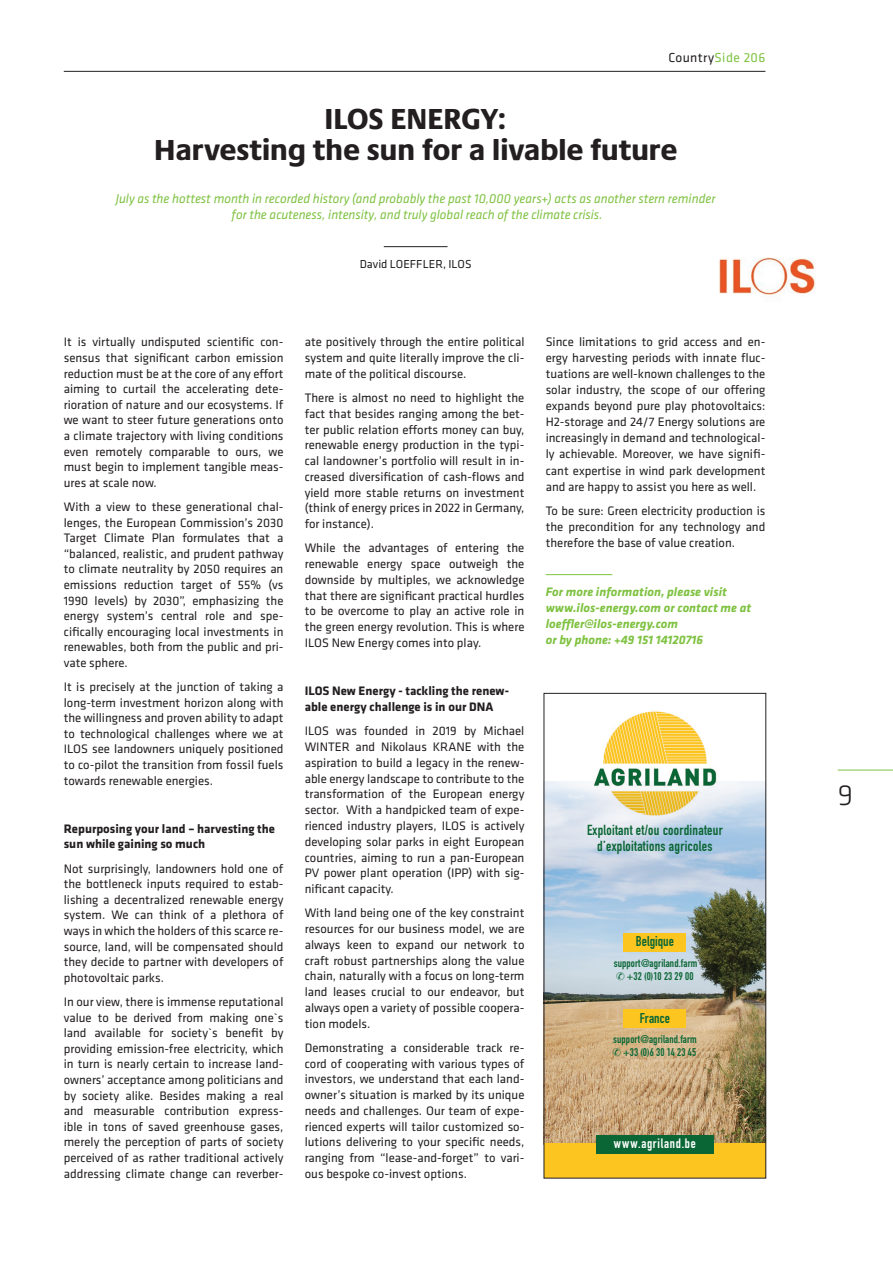
<style>
.page{position:relative;width:893px;height:1263px;background:#fff}
.page>*{position:absolute;margin:0;border:0;box-sizing:border-box;transform-origin:0 0}
.Default{font:800 30px/31.5px "Praxis Next";letter-spacing:-.015em;color:#231f20;text-align:center}
.t1{font:300 30px "Klavika";color:#231f20}
.t2{font:700 14.4px/15.6px "DIN Condensed";letter-spacing:.02em;color:#0b6635;text-align:center}
.t3{font:700 13.95px "DIN Condensed";color:#0b6635}
.GR_TITEL{font:italic 13.5px/16.5px "Klavika";letter-spacing:-.005em;color:#7fc241;text-align:center}
.t4{font:700 13.5px "DIN Condensed";letter-spacing:.055em;color:#fff}
.t5{font:13.5px "Klavika";letter-spacing:.03em;color:#231f20}
.t6{font:12.75px/15.6px "Klavika";color:#231f20;text-align:justify}
.t7{font:700 12.75px/15.6px "Klavika";color:#231f20}
.t8{font:italic 700 12.75px "Klavika";color:#7fc241}
.t9{font:12px "Klavika";letter-spacing:.005em;color:#231f20}
.t10{font:700 11.1px/13.6px "DIN Condensed";letter-spacing:.01em;color:#0b6635}
.s1{color:#7fc241}
</style>
<div class="page">
<hr style="left:838px;top:770px;width:55px;height:1px;background:#7fc241">
<hr style="left:546px;top:574px;width:66px;height:1px;background:#7fc241">
<hr style="left:64px;top:71px;width:701px;height:1px;background:#231f20">
<hr style="left:384px;top:246px;width:64px;height:1px;background:#231f20">
<img style="left:546px;top:781px;width:218px;height:363px">
<div style="left:544px;top:1144px;width:222px;height:34px;background:#fcc520"></div>
<img style="left:591px;top:711px;width:128px;height:106px">
<div style="left:624px;top:933px;width:62px;height:18px;background:#fcc520"></div>
<div style="left:596px;top:1135px;width:117px;height:18px;background:#0b6635"></div>
<div style="left:624px;top:1009px;width:62px;height:19px;background:#fcc520"></div>
<div style="left:544px;top:693px;width:222px;height:485px;border:1px solid #231f20"></div>
<img style="left:719px;top:257px;width:97px;height:38px">
<p class="t5" style="left:668px;top:51px;width:99px">Country<span class="s1">Side 206</span></p>
<p class="Default" style="left:154px;top:101px;width:525px">ILOS ENERGY:<br>Harvesting the sun for a livable future</p>
<p class="GR_TITEL" style="left:116px;top:190px;width:601px">July as the hottest month in recorded history (and probably the past 10,000 years+) acts as another stern reminder for the acuteness, intensity, and truly global reach of the climate crisis.</p>
<p class="t9" style="left:360px;top:258px;width:113px">David LOEFFLER, ILOS</p>
<p class="t6" style="left:64px;top:335px;width:221px">It is virtually undisputed scientific con&shy;sensus that significant carbon emission reduction must be at the core of any effort aiming to curtail the accelerating dete&shy;rioration of nature and our ecosystems. If we want to steer future generations onto a climate trajectory with living conditions even remotely comparable to ours, we must begin to implement tangible meas&shy;ures at scale now.</p>
<p class="t6" style="left:64px;top:499px;width:221px">With a view to these generational chal&shy;lenges, the European Commission’s 2030<br>Target Climate Plan formulates that a “balanced, realistic, and prudent pathway to climate neutrality by 2050 requires an emissions reduction target of 55% (vs 1990 levels) by 2030”, emphasizing the energy system’s central role and spe&shy;cifically encouraging local investments in renewables, both from the public and pri&shy;vate sphere.</p>
<p class="t6" style="left:64px;top:679px;width:221px">It is precisely at the junction of taking a long-term investment horizon along with the willingness and proven ability to adapt to technological challenges where we at ILOS see landowners uniquely positioned to co-pilot the transition from fossil fuels towards renewable energies.</p>
<p class="t7" style="left:64px;top:821px;width:213px">Repurposing your land – harvesting the sun while gaining so much</p>
<p class="t6" style="left:64px;top:861px;width:221px">Not surprisingly, landowners hold one of the bottleneck inputs required to estab&shy;lishing a decentralized renewable energy system. We can think of a plethora of ways in which the holders of this scarce re&shy;source, land, will be compensated should they decide to partner with developers of photovoltaic parks.</p>
<p class="t6" style="left:64px;top:994px;width:221px">In our view, there is immense reputational value to be derived from making one`s land available for society`s benefit by providing emission-free electricity, which in turn is nearly certain to increase land&shy;owners’ acceptance among politicians and by society alike. Besides making a real and measurable contribution express&shy;ible in tons of saved greenhouse gases, merely the perception of parts of society perceived of as rather traditional actively addressing climate change can reverber-</p>
<p class="t6" style="left:305px;top:334px;width:221px">ate positively through the entire political system and quite literally improve the cli&shy;mate of the political discourse.</p>
<p class="t6" style="left:305px;top:390px;width:221px">There is almost no need to highlight the fact that besides ranging among the bet&shy;ter public relation efforts money can buy, renewable energy production in the typi&shy;cal landowner’s portfolio will result in in&shy;creased diversification of cash-flows and yield more stable returns on investment (think of energy prices in 2022 in Germany, for instance).</p>
<p class="t6" style="left:305px;top:540px;width:221px">While the advantages of entering the renewable energy space outweigh the downside by multiples, we acknowledge that there are significant practical hurdles to be overcome to play an active role in the green energy revolution. This is where ILOS New Energy comes into play.</p>
<p class="t7" style="left:305px;top:683px;width:206px">ILOS New Energy - tackling the renew&shy;able energy challenge is in our DNA</p>
<p class="t6" style="left:305px;top:723px;width:221px">ILOS was founded in 2019 by Michael WINTER and Nikolaus KRANE with the aspiration to build a legacy in the renew&shy;able energy landscape to contribute to the transformation of the European energy sector. With a handpicked team of expe&shy;rienced industry players, ILOS is actively developing solar parks in eight European countries, aiming to run a pan-European PV power plant operation (IPP) with sig&shy;nificant capacity.</p>
<p class="t6" style="left:305px;top:905px;width:221px">With land being one of the key constraint resources for our business model, we are always keen to expand our network to craft robust partnerships along the value chain, naturally with a focus on long-term land leases crucial to our endeavor, but always open a variety of possible coopera&shy;tion models.</p>
<p class="t6" style="left:305px;top:1040px;width:221px">Demonstrating a considerable track re&shy;cord of cooperating with various types of investors, we understand that each land&shy;owner’s situation is marked by its unique needs and challenges. Our team of expe&shy;rienced experts will tailor customized so&shy;lutions delivering to your specific needs, ranging from “lease-and-forget” to vari&shy;ous bespoke co-invest options.</p>
<p class="t6" style="left:546px;top:334px;width:221px;line-height:16px">Since limitations to grid access and en&shy;ergy harvesting periods with innate fluc&shy;tuations are well-known challenges to the solar industry, the scope of our offering expands beyond pure play photovoltaics:<br>H2-storage and 24/7 Energy solutions are increasingly in demand and technological&shy;ly achievable. Moreover, we have signifi&shy;cant expertise in wind park development and are happy to assist you here as well.</p>
<p class="t6" style="left:546px;top:503px;width:221px;line-height:16px">To be sure: Green electricity production is the precondition for any technology and therefore the base of value creation.</p>
<p class="t8" style="left:546px;top:585px;width:183px">For more information, please visit</p>
<p class="t8" style="left:546px;top:601px;width:207px">www.ilos-energy.com or contact me at</p>
<p class="t8" style="left:546px;top:617px;width:134px">loeffler@ilos-energy.com</p>
<p class="t8" style="left:546px;top:633px;width:159px">or by phone: +49 151 14120716</p>
<p class="t2" style="left:587px;top:822px;width:137px">Exploitant et/ou coordinateur d’exploitations agricoles</p>
<p class="t3" style="left:636px;top:932px;width:40px">Belgique</p>
<p class="t10" style="left:614px;top:956px;width:85px">support@agriland.farm ✆ +32 (0)10 23 29 00</p>
<p class="t3" style="left:640px;top:1008px;width:32px">France</p>
<p class="t10" style="left:612px;top:1033px;width:86px;line-height:13.2px">support@agriland.farm ✆ +33 (0)6 30 14 23 45</p>
<p class="t4" style="left:614px;top:1134px;width:83px">www.agriland.be</p>
<p class="t1" style="left:838px;top:779px;width:17px">9</p>
</div>
